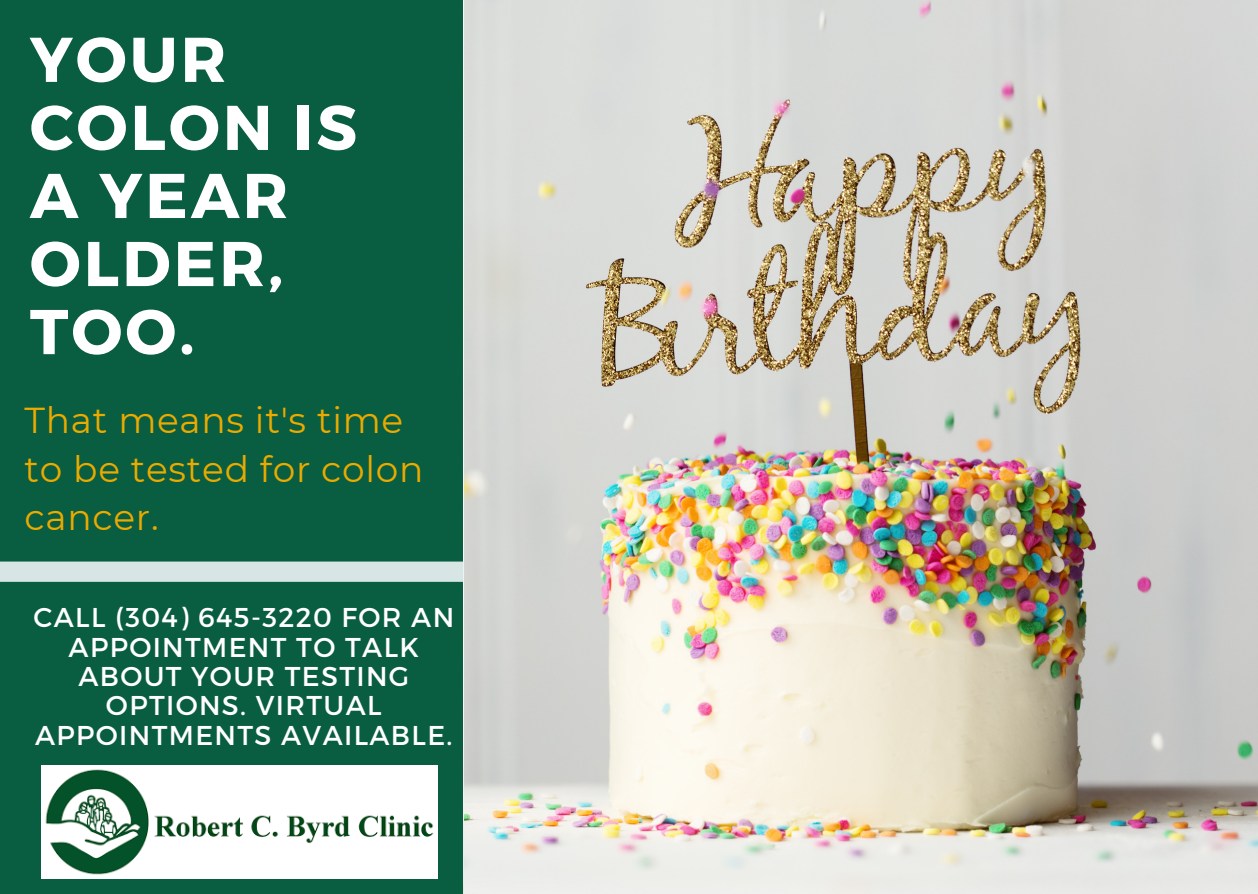
<style>
.page{position:relative;width:1258px;height:894px;background:#fff}
.page>*{position:absolute;margin:0;border:0;box-sizing:border-box;transform-origin:0 0}
.t1{font:700 63px/68.1px "Montserrat";letter-spacing:.05em;color:#fff}
.t2{font:36px/48.6px "Montserrat";letter-spacing:.02em;color:#eaaa00}
.t3{font:27.3px/29.4px "Montserrat";letter-spacing:.05em;color:#fff;text-align:center}
</style>
<div class="page">
<div style="left:0;top:0;width:473px;height:893px;background:#095d40"></div>
<div style="left:0;top:561px;width:463px;height:20px;background:#d7e6e5"></div>
<img style="left:465px;top:0;width:793px;height:893px">
<img style="left:41px;top:765px;width:397px;height:113px">
<p class="t1" style="left:30px;top:22px;width:329px">YOUR<br>COLON IS<br>A YEAR<br>OLDER,<br>TOO.</p>
<p class="t2" style="left:25px;top:395px;width:380px">That means it's time</p>
<p class="t2" style="left:25px;top:444px;width:400px">to be tested for colon cancer.</p>
<p class="t3" style="left:33px;top:601px;width:422px">CALL (304) 645-3220 FOR AN<br>APPOINTMENT TO TALK<br>ABOUT YOUR TESTING<br>OPTIONS. VIRTUAL<br>APPOINTMENTS AVAILABLE.</p>
</div>
